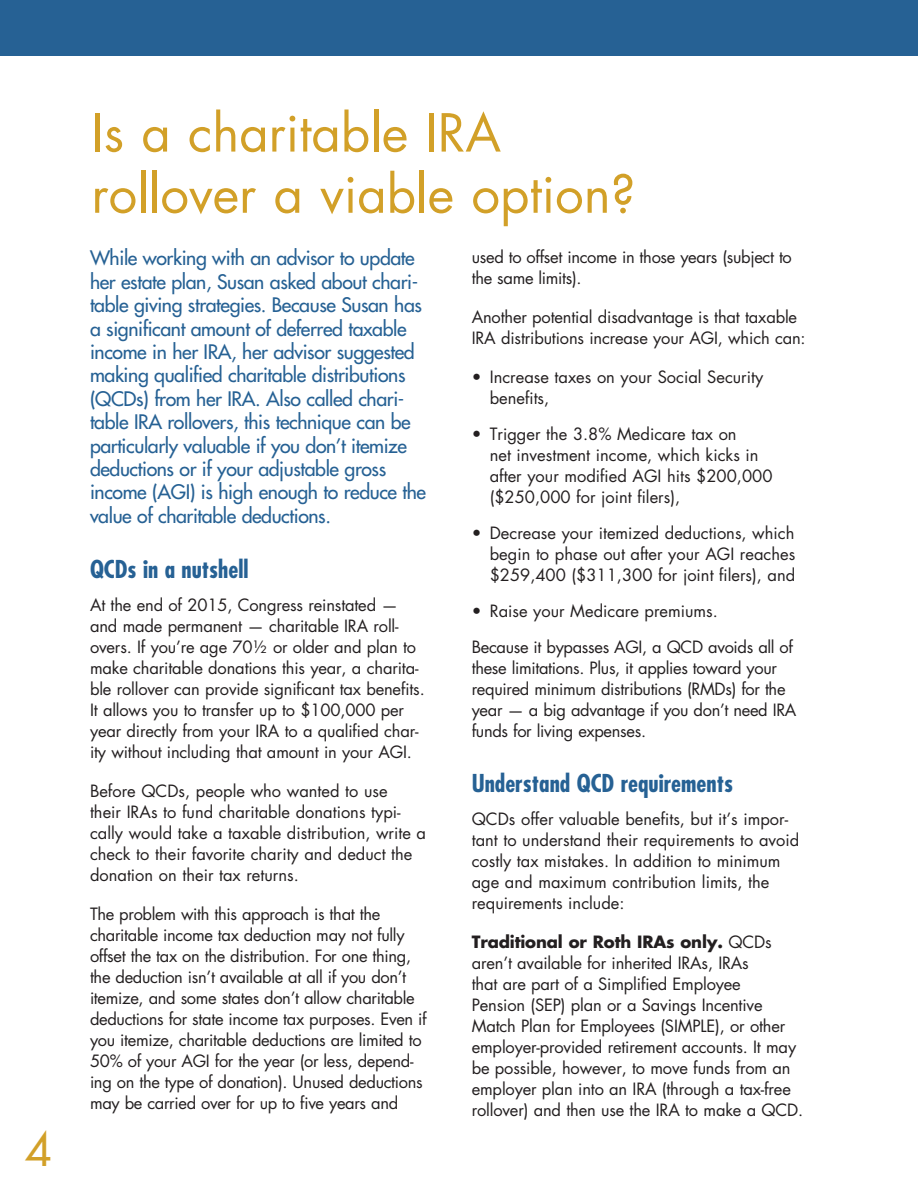
<style>
.page{position:relative;width:918px;height:1188px;background:#fff}
.page>*{position:absolute;margin:0;border:0;box-sizing:border-box;transform-origin:0 0}
.t1{font:51px/61.2px "Futura Std";color:#d2a028}
.t2{font:45px "Futura Std";color:#d2a028}
.t3{font:700 condensed 24px "Futura Std";color:#266194}
.t4{font:500 19.5px/23.4px "Futura Std";letter-spacing:-.02em;color:#266194}
.t5{font:16.5px/21px "Futura Std";letter-spacing:-.01em;color:#231f20}
.s1{font-weight:700}
</style>
<div class="page">
<div style="left:0;top:0;width:918px;height:55px;background:#266194"></div>
<h2 class="t2" style="left:25px;top:1120px;width:29px">4</h2>
<h1 class="t1" style="left:92px;top:103px;width:546px">Is a charitable IRA rollover a viable option?</h1>
<p class="t4" style="left:90px;top:247px;width:338px">While working with an advisor to update her estate plan, Susan asked about chari&shy;table giving strategies. Because Susan has a significant amount of deferred taxable income in her IRA, her advisor suggested making qualified charitable distributions (QCDs) from her IRA. Also called chari&shy;table IRA rollovers, this technique can be particularly valuable if you don’t itemize deductions or if your adjustable gross income (AGI) is high enough to reduce the value of charitable deductions.</p>
<h3 class="t3" style="left:90px;top:555px;width:160px">QCDs in a nutshell</h3>
<p class="t5" style="left:90px;top:595px;width:336px">At the end of 2015, Congress reinstated — and made permanent — charitable IRA roll&shy;overs. If you’re age 70½ or older and plan to make charitable donations this year, a charita&shy;ble rollover can provide significant tax benefits.<br>It allows you to transfer up to $100,000 per year directly from your IRA to a qualified char&shy;ity without including that amount in your AGI.</p>
<p class="t5" style="left:90px;top:781px;width:338px">Before QCDs, people who wanted to use<br>their IRAs to fund charitable donations typi&shy;cally would take a taxable distribution, write a check to their favorite charity and deduct the donation on their tax returns.</p>
<p class="t5" style="left:90px;top:904px;width:338px">The problem with this approach is that the charitable income tax deduction may not fully offset the tax on the distribution. For one thing, the deduction isn’t available at all if you don’t itemize, and some states don’t allow charitable deductions for state income tax purposes. Even if you itemize, charitable deductions are limited to 50% of your AGI for the year (or less, depend&shy;ing on the type of donation). Unused deductions may be carried over for up to five years and</p>
<p class="t5" style="left:472px;top:247px;width:322px">used to offset income in those years (subject to the same limits).</p>
<p class="t5" style="left:472px;top:307px;width:335px">Another potential disadvantage is that taxable<br>IRA distributions increase your AGI, which can:</p>
<p class="t5" style="left:490px;top:367px;width:275px;text-indent:-18px">• Increase taxes on your Social Security benefits,</p>
<p class="t5" style="left:490px;top:424px;width:284px;text-indent:-18px">• Trigger the 3.8% Medicare tax on<br>net investment income, which kicks in after your modified AGI hits $200,000 ($250,000 for joint filers),</p>
<p class="t5" style="left:490px;top:523px;width:307px;text-align:justify;text-indent:-18px">• Decrease your itemized deductions, which begin to phase out after your AGI reaches $259,400 ($311,300 for joint filers), and</p>
<p class="t5" style="left:472px;top:593px;width:323px;line-height:36px">• Raise your Medicare premiums.<br>Because it bypasses AGI, a QCD avoids all of</p>
<p class="t5" style="left:472px;top:658px;width:326px">these limitations. Plus, it applies toward your required minimum distributions (RMDs) for the year — a big advantage if you don’t need IRA funds for living expenses.</p>
<h3 class="t3" style="left:472px;top:769px;width:263px">Understand QCD requirements</h3>
<p class="t5" style="left:472px;top:809px;width:329px">QCDs offer valuable benefits, but it’s impor&shy;tant to understand their requirements to avoid costly tax mistakes. In addition to minimum age and maximum contribution limits, the requirements include:</p>
<p class="t5" style="left:472px;top:932px;width:333px"><span class="s1">Traditional or Roth IRAs only.</span> QCDs aren’t available for inherited IRAs, IRAs<br>that are part of a Simplified Employee<br>Pension (SEP) plan or a Savings Incentive Match Plan for Employees (SIMPLE), or other employer-provided retirement accounts. It may be possible, however, to move funds from an employer plan into an IRA (through a tax-free rollover) and then use the IRA to make a QCD.</p>
</div>
